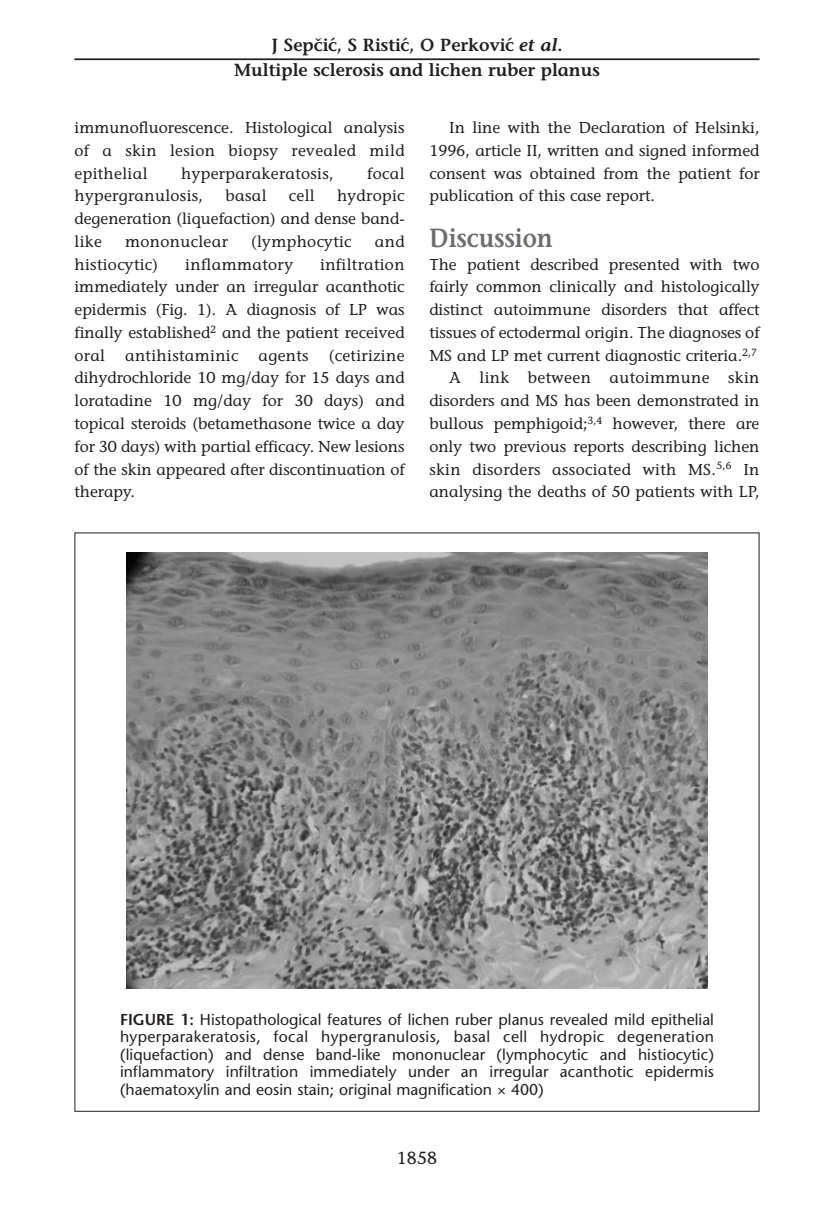
<style>
.page{position:relative;width:834px;height:1211px;background:#fff}
.page>*{position:absolute;margin:0;border:0;box-sizing:border-box;transform-origin:0 0}
.t1{font:600 26.25px "Stone Informal";color:#6c6d70;scale:.9 1}
.t2{font:600 17.5px/24.5px "Stone Informal";color:#231f20;text-align:center}
.t3{font:17.5px "Stone Informal";color:#231f20}
.t4{font:15.75px/22.8px "Stone Informal";color:#231f20;text-align:justify}
.t5{font:15.75px/17.5px "Stone Sans";color:#231f20;text-align:justify}
.t6{font:15.75px "Stone Informal";letter-spacing:.02em;color:#231f20}
.t7{font:15.75px "Stone Informal";letter-spacing:.025em;color:#231f20}
.s1{font-style:italic}
.s2{font-weight:600}
</style>
<div class="page">
<hr style="left:74px;top:58px;width:685px;height:2px;background:#231f20">
<img style="left:126px;top:552px;width:581px;height:436px">
<p class="t2" style="left:234px;top:35px;width:367px">J Sepˇcic´, S Ristic´, O Perkovic´ <span class="s1">et al</span>.<br>Multiple sclerosis and lichen ruber planus</p>
<p class="t4" style="left:74px;top:118px;width:331px">immunofluorescence. Histological analysis of a skin lesion biopsy revealed mild epithelial</p>
<p class="t7" style="left:181px;top:167px;width:154px">hyperparakeratosis,</p>
<p class="t4" style="left:367px;top:163px;width:39px">focal</p>
<p class="t7" style="left:74px;top:190px;width:130px">hypergranulosis,</p>
<p class="t4" style="left:225px;top:186px;width:43px">basal</p>
<p class="t4" style="left:289px;top:186px;width:27px">cell</p>
<p class="t4" style="left:74px;top:186px;width:331px;text-indent:262px">hydropic degeneration (liquefaction) and dense band&shy;like</p>
<p class="t6" style="left:125px;top:235px;width:104px">mononuclear</p>
<p class="t6" style="left:251px;top:235px;width:102px">(lymphocytic</p>
<p class="t4" style="left:375px;top:232px;width:31px">and</p>
<p class="t6" style="left:74px;top:258px;width:85px">histiocytic)</p>
<p class="t6" style="left:185px;top:258px;width:109px">inflammatory</p>
<p class="t4" style="left:74px;top:254px;width:331px;text-indent:246px">infiltration immediately under an irregular acanthotic epidermis (Fig. 1). A diagnosis of LP was finally established<sup>2</sup> and the patient received oral</p>
<p class="t6" style="left:125px;top:349px;width:115px">antihistaminic</p>
<p class="t4" style="left:258px;top:345px;width:52px">agents</p>
<p class="t4" style="left:74px;top:345px;width:331px;text-indent:254px">(cetirizine dihydrochloride 10 mg/day for 15 days and loratadine 10 mg/day for 30 days) and topical steroids (betamethasone twice a day for 30 days) with partial efficacy. New lesions of the skin appeared after discontinuation of therapy.</p>
<p class="t4" style="left:429px;top:118px;width:331px;text-indent:20px">In line with the Declaration of Helsinki, 1996, article II, written and signed informed consent was obtained from the patient for publication of this case report.</p>
<h1 class="t1" style="left:429px;top:228px;width:139px">Discussion</h1>
<p class="t4" style="left:429px;top:254px;width:331px;text-align:right">The patient described presented with two fairly common clinically and histologically distinct autoimmune disorders that affect tissues of ectodermal origin. The diagnoses of MS and LP met current diagnostic criteria.<sup>2,7<br></sup>A link between autoimmune skin disorders and MS has been demonstrated in bullous pemphigoid;<sup>3,4</sup> however, there are only two previous reports describing lichen skin disorders associated with MS.<sup>5,6</sup> In analysing the deaths of 50 patients with LP,</p>
<p class="t5" style="left:120px;top:1012px;width:595px"><span class="s2">FIGURE 1:</span> Histopathological features of lichen ruber planus revealed mild epithelial hyperparakeratosis, focal hypergranulosis, basal cell hydropic degeneration (liquefaction) and dense band-like mononuclear (lymphocytic and histiocytic) inflammatory infiltration immediately under an irregular acanthotic epidermis (haematoxylin and eosin stain; original magnification × 400)</p>
<p class="t3" style="left:397px;top:1151px;width:42px">1858</p>
</div>
